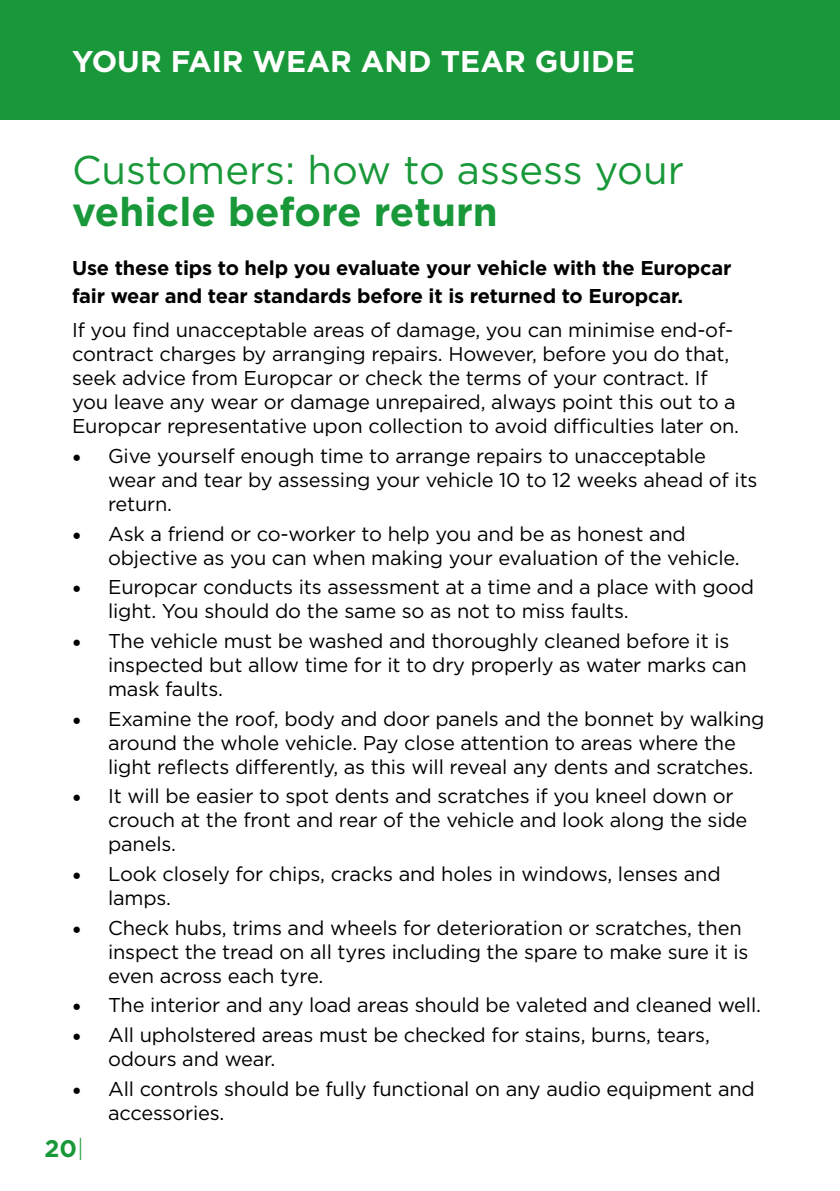
<style>
.page{position:relative;width:840px;height:1191px;background:#fff}
.page>*{position:absolute;margin:0;border:0;box-sizing:border-box;transform-origin:0 0}
.t1{font:40px "Gotham";color:#199839}
.t2{font:700 40px "Gotham";color:#199839}
.t3{font:700 30px "Gotham";color:#fff}
.t4{font:700 24px "Gotham";color:#199839}
.t5{font:20px/24px "Gotham";letter-spacing:-.01em;color:#000}
.t6{font:700 20px/28px "Gotham";letter-spacing:-.01em;color:#000}
.s1{font-family:"Minion Pro";font-size:24px}
.s2{font-weight:300}
</style>
<div class="page">
<div style="left:0;top:0;width:839px;height:119px;background:#199839"></div>
<h2 class="t3" style="left:72px;top:41px;width:564px">YOUR FAIR WEAR AND TEAR GUIDE</h2>
<h1 class="t1" style="left:72px;top:144px;width:613px">Customers: how to assess your</h1>
<h1 class="t2" style="left:72px;top:185px;width:427px">vehicle before return</h1>
<p class="t6" style="left:72px;top:254px;width:660px">Use these tips to help you evaluate your vehicle with the Europcar fair wear and tear standards before it is returned to Europcar.</p>
<p class="t5" style="left:72px;top:318px;width:668px">If you find unacceptable areas of damage, you can minimise end-of&shy;contract charges by arranging repairs. However, before you do that, seek advice from Europcar or check the terms of your contract. If you leave any wear or damage unrepaired, always point this out to a Europcar representative upon collection to avoid difficulties later on.</p>
<p class="t5" style="left:108px;top:443px;width:650px;text-indent:-36px"><span class="s1">•</span> Give yourself enough time to arrange repairs to unacceptable wear and tear by assessing your vehicle 10 to 12 weeks ahead of its return.</p>
<p class="t5" style="left:108px;top:521px;width:632px;text-indent:-36px"><span class="s1">•</span> Ask a friend or co-worker to help you and be as honest and objective as you can when making your evaluation of the vehicle.</p>
<p class="t5" style="left:108px;top:575px;width:647px;text-indent:-36px"><span class="s1">•</span> Europcar conducts its assessment at a time and a place with good light. You should do the same so as not to miss faults.</p>
<p class="t5" style="left:108px;top:628px;width:640px;text-indent:-36px"><span class="s1">•</span> The vehicle must be washed and thoroughly cleaned before it is inspected but allow time for it to dry properly as water marks can mask faults.</p>
<p class="t5" style="left:108px;top:706px;width:657px;text-indent:-36px"><span class="s1">•</span> Examine the roof, body and door panels and the bonnet by walking around the whole vehicle. Pay close attention to areas where the light reflects differently, as this will reveal any dents and scratches.</p>
<p class="t5" style="left:108px;top:784px;width:640px;text-indent:-36px"><span class="s1">•</span> It will be easier to spot dents and scratches if you kneel down or crouch at the front and rear of the vehicle and look along the side panels.</p>
<p class="t5" style="left:108px;top:861px;width:613px;text-indent:-36px"><span class="s1">•</span> Look closely for chips, cracks and holes in windows, lenses and lamps.</p>
<p class="t5" style="left:108px;top:915px;width:641px;text-indent:-36px"><span class="s1">•</span> Check hubs, trims and wheels for deterioration or scratches, then inspect the tread on all tyres including the spare to make sure it is even across each tyre.</p>
<p class="t5" style="left:72px;top:993px;width:690px"><span class="s1">•</span> The interior and any load areas should be valeted and cleaned well.</p>
<p class="t5" style="left:108px;top:1022px;width:603px;text-indent:-36px"><span class="s1">•</span> All upholstered areas must be checked for stains, burns, tears, odours and wear.</p>
<p class="t5" style="left:108px;top:1076px;width:647px;text-indent:-36px"><span class="s1">•</span> All controls should be fully functional on any audio equipment and accessories.</p>
<p class="t4" style="left:45px;top:1132px;width:41px">20<span class="s2">|</span></p>
</div>
